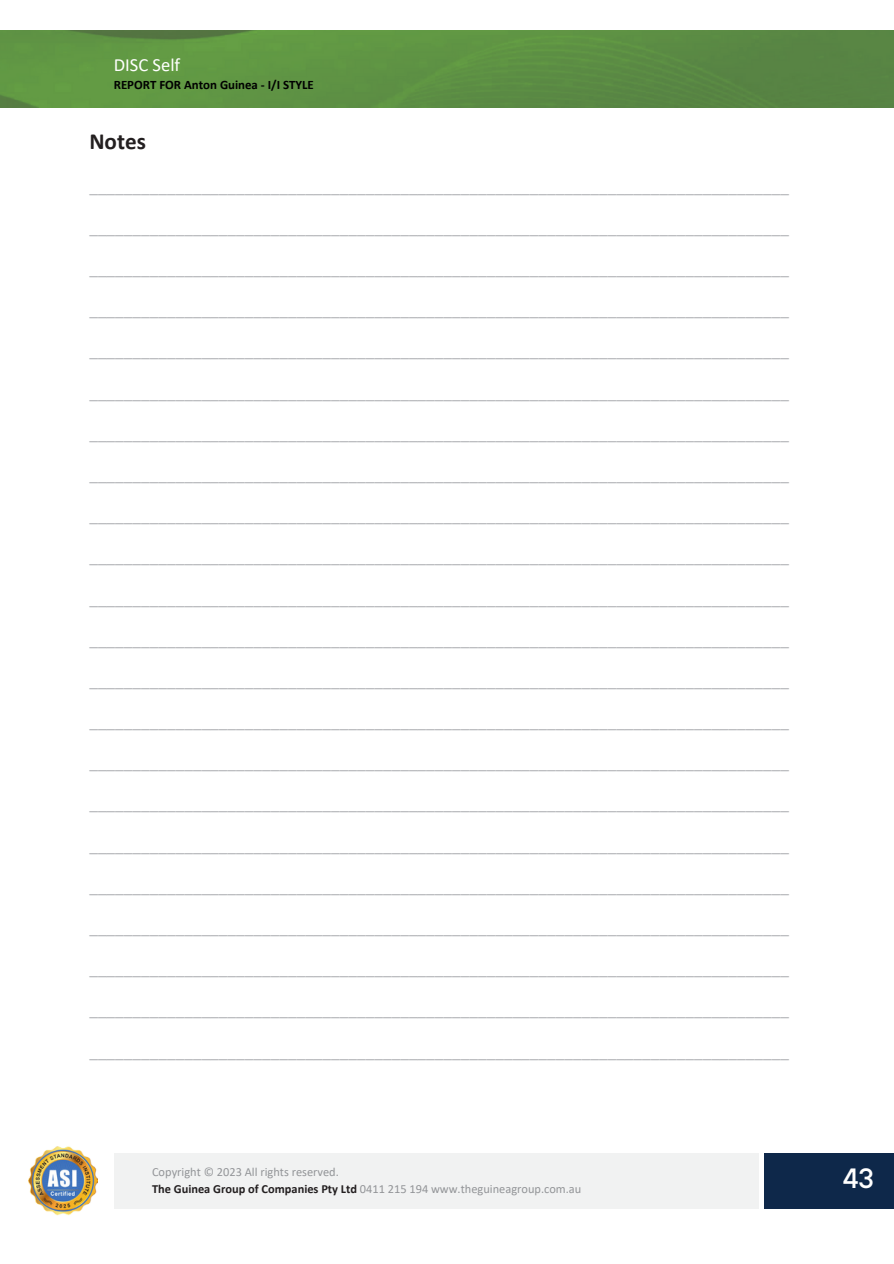
<style>
.page{position:relative;width:894px;height:1264px;background:#fff}
.page>*{position:absolute;margin:0;border:0;box-sizing:border-box;transform-origin:0 0}
.t1{font:500 27.9px "TT Hoves";color:#fff}
.t2{font:700 23.1px "Calibri";color:#231f20}
.t3{font:18.6px "Calibri";color:#fff}
.t4{font:17.4px "Calibri";color:#b1b3b6}
.t5{font:700 12.9px "Calibri";color:#000}
.t6{font:12.45px "Calibri";color:#939598}
.s1{font-weight:700;color:#231f20}
</style>
<div class="page">
<img style="left:0;top:30px;width:893px;height:78px">
<div style="left:114px;top:1153px;width:644px;height:55px;background:#f1f2f2"></div>
<div style="left:764px;top:1153px;width:129px;height:55px;background:#0e284a"></div>
<img style="left:29px;top:1146px;width:68px;height:69px">
<h3 class="t3" style="left:114px;top:57px;width:68px">DISC Self</h3>
<h1 class="t5" style="left:114px;top:79px;width:201px">REPORT FOR Anton Guinea - I/I STYLE</h1>
<p class="t2" style="left:89px;top:132px;width:58px">Notes</p>
<p class="t4" style="left:89px;top:179px;width:701px">_________________________________________________________________________________</p>
<p class="t4" style="left:89px;top:220px;width:701px">_________________________________________________________________________________</p>
<p class="t4" style="left:89px;top:261px;width:701px">_________________________________________________________________________________</p>
<p class="t4" style="left:89px;top:302px;width:701px">_________________________________________________________________________________</p>
<p class="t4" style="left:89px;top:343px;width:701px">_________________________________________________________________________________</p>
<p class="t4" style="left:89px;top:384px;width:701px">_________________________________________________________________________________</p>
<p class="t4" style="left:89px;top:426px;width:701px">_________________________________________________________________________________</p>
<p class="t4" style="left:89px;top:467px;width:701px">_________________________________________________________________________________</p>
<p class="t4" style="left:89px;top:508px;width:701px">_________________________________________________________________________________</p>
<p class="t4" style="left:89px;top:549px;width:701px">_________________________________________________________________________________</p>
<p class="t4" style="left:89px;top:590px;width:701px">_________________________________________________________________________________</p>
<p class="t4" style="left:89px;top:631px;width:701px">_________________________________________________________________________________</p>
<p class="t4" style="left:89px;top:673px;width:701px">_________________________________________________________________________________</p>
<p class="t4" style="left:89px;top:714px;width:701px">_________________________________________________________________________________</p>
<p class="t4" style="left:89px;top:755px;width:701px">_________________________________________________________________________________</p>
<p class="t4" style="left:89px;top:796px;width:701px">_________________________________________________________________________________</p>
<p class="t4" style="left:89px;top:837px;width:701px">_________________________________________________________________________________</p>
<p class="t4" style="left:89px;top:878px;width:701px">_________________________________________________________________________________</p>
<p class="t4" style="left:89px;top:920px;width:701px">_________________________________________________________________________________</p>
<p class="t4" style="left:89px;top:961px;width:701px">_________________________________________________________________________________</p>
<p class="t4" style="left:89px;top:1002px;width:701px">_________________________________________________________________________________</p>
<p class="t4" style="left:89px;top:1043px;width:701px">_________________________________________________________________________________</p>
<p class="t6" style="left:152px;top:1166px;width:188px">Copyright © 2023 All rights reserved.</p>
<p class="t6" style="left:152px;top:1184px;width:431px"><span class="s1">The Guinea Group of Companies Pty Ltd</span> 0411 215 194 www.theguineagroup.com.au</p>
<p class="t1" style="left:842px;top:1162px;width:32px">43</p>
</div>
